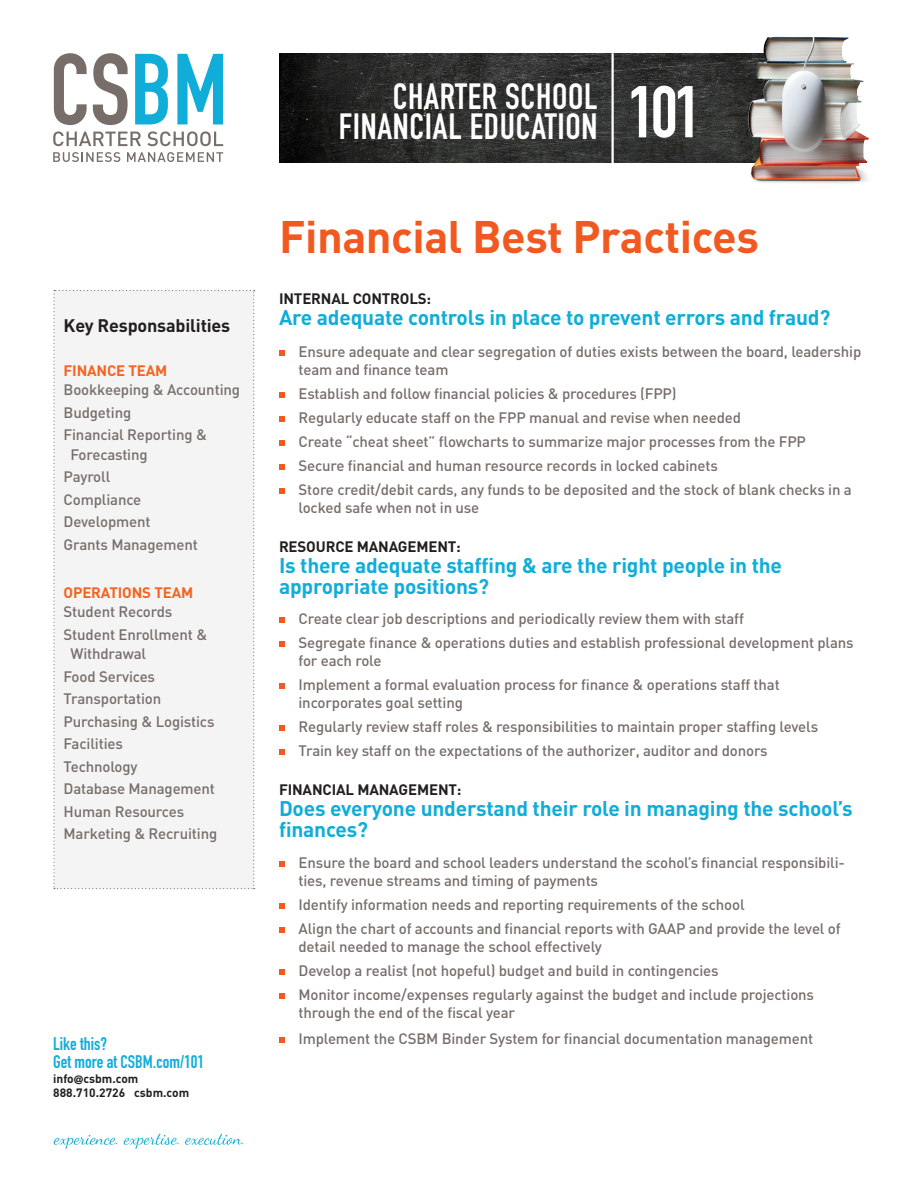
<style>
.page{position:relative;width:918px;height:1188px;background:#fff}
.page>*{position:absolute;margin:0;border:0;box-sizing:border-box;transform-origin:0 0}
.headlines{font:700 45px "DIN";letter-spacing:-.01em;color:#f15921}
.t1{font:36px/30px "DIN Engschrift";letter-spacing:.02em;color:#fff}
.subhead-larger{font:700 21px/21px "DIN";letter-spacing:-.01em;color:#10add9}
.t2{font:18px/18px "DIN Engschrift";color:#10add9}
.subheads{font:700 18px "DIN";letter-spacing:-.01em;color:#231f20}
.text{font:500 15px/18px "DIN";letter-spacing:-.01em;color:#776e6a}
.subheads-2{font:700 15px "DIN";letter-spacing:-.01em;color:#231f20}
.text-2{font:700 15px "DIN";letter-spacing:-.01em;color:#f36421}
.t3{font:700 12px/14.4px "DIN";color:#231f20}
.s1{font-family:"Avenir";font-weight:900}
.s2{font-size:72px}
</style>
<div class="page">
<svg style="left:54px;top:53px;width:33px;height:72px"></svg>
<svg style="left:93px;top:53px;width:35px;height:72px"></svg>
<svg style="left:135px;top:54px;width:33px;height:70px"></svg>
<svg style="left:177px;top:54px;width:46px;height:70px"></svg>
<svg style="left:53px;top:131px;width:88px;height:15px"></svg>
<svg style="left:147px;top:131px;width:76px;height:15px"></svg>
<svg style="left:53px;top:152px;width:67px;height:10px"></svg>
<svg style="left:127px;top:152px;width:96px;height:10px"></svg>
<img style="left:279px;top:53px;width:459px;height:109px">
<hr style="left:611px;top:53px;width:3px;height:114px;background:#fff">
<img style="left:738px;top:37px;width:131px;height:146px">
<svg style="left:54px;top:1135px;width:63px;height:14px"></svg>
<svg style="left:124px;top:1134px;width:55px;height:15px"></svg>
<svg style="left:185px;top:1134px;width:58px;height:11px"></svg>
<svg style="left:279px;top:350px;width:6px;height:5px"></svg>
<svg style="left:279px;top:392px;width:6px;height:5px"></svg>
<svg style="left:279px;top:416px;width:6px;height:5px"></svg>
<svg style="left:279px;top:440px;width:6px;height:5px"></svg>
<svg style="left:279px;top:464px;width:6px;height:5px"></svg>
<svg style="left:279px;top:488px;width:6px;height:5px"></svg>
<svg style="left:279px;top:617px;width:6px;height:5px"></svg>
<svg style="left:279px;top:641px;width:6px;height:5px"></svg>
<svg style="left:279px;top:683px;width:6px;height:5px"></svg>
<svg style="left:279px;top:725px;width:6px;height:5px"></svg>
<svg style="left:279px;top:749px;width:6px;height:5px"></svg>
<svg style="left:279px;top:861px;width:6px;height:6px"></svg>
<svg style="left:279px;top:903px;width:6px;height:6px"></svg>
<svg style="left:279px;top:927px;width:6px;height:6px"></svg>
<svg style="left:279px;top:969px;width:6px;height:6px"></svg>
<svg style="left:279px;top:993px;width:6px;height:6px"></svg>
<svg style="left:279px;top:1037px;width:6px;height:5px"></svg>
<div style="left:53px;top:290px;width:202px;height:599px;background:#f4f4f4"></div>
<p class="subheads" style="left:64px;top:314px;width:168px">Key Responsabilities</p>
<p class="text-2" style="left:64px;top:361px;width:105px">FINANCE TEAM</p>
<p class="text" style="left:64px;top:380px;width:178px">Bookkeeping &amp; Accounting</p>
<p class="text" style="left:64px;top:403px;width:69px">Budgeting</p>
<p class="text" style="left:70px;top:425px;width:138px;line-height:19.5px;text-indent:-7px">Financial Reporting &amp;<br>Forecasting</p>
<p class="text" style="left:64px;top:467px;width:48px">Payroll</p>
<p class="text" style="left:64px;top:490px;width:79px">Compliance</p>
<p class="text" style="left:64px;top:512px;width:89px">Development</p>
<p class="text" style="left:64px;top:535px;width:136px">Grants Management</p>
<p class="text-2" style="left:64px;top:583px;width:131px">OPERATIONS TEAM</p>
<p class="text" style="left:64px;top:602px;width:110px">Student Records</p>
<p class="text" style="left:70px;top:624px;width:138px;line-height:19.5px;text-indent:-7px">Student Enrollment &amp;<br>Withdrawal</p>
<p class="text" style="left:64px;top:667px;width:93px">Food Services</p>
<p class="text" style="left:64px;top:689px;width:99px">Transportation</p>
<p class="text" style="left:64px;top:712px;width:153px">Purchasing &amp; Logistics</p>
<p class="text" style="left:64px;top:734px;width:61px">Facilities</p>
<p class="text" style="left:64px;top:757px;width:76px">Technology</p>
<p class="text" style="left:64px;top:779px;width:153px">Database Management</p>
<p class="text" style="left:64px;top:802px;width:122px">Human Resources</p>
<p class="text" style="left:64px;top:824px;width:155px">Marketing &amp; Recruiting</p>
<p class="t2" style="left:53px;top:1035px;width:153px">Like this?<br>Get more at CSBM.com/101</p>
<p class="t3" style="left:53px;top:1071px;width:137px">info<span class="s1">@</span>csbm.com<br>888.710.2726 csbm.com</p>
<h2 class="t1" style="left:339px;top:81px;width:364px;text-indent:54px">CHARTER SCHOOL<br>FINANCIAL EDUCATION <span class="s2">101</span></h2>
<p class="headlines" style="left:279px;top:208px;width:482px">Financial Best Practices</p>
<p class="subheads-2" style="left:279px;top:289px;width:154px">INTERNAL CONTROLS:</p>
<p class="subhead-larger" style="left:279px;top:306px;width:553px">Are adequate controls in place to prevent errors and fraud?</p>
<p class="text" style="left:298px;top:342px;width:564px">Ensure adequate and clear segregation of duties exists between the board, leadership team and finance team</p>
<p class="text" style="left:298px;top:384px;width:380px">Establish and follow financial policies &amp; procedures (FPP)</p>
<p class="text" style="left:298px;top:408px;width:444px">Regularly educate staff on the FPP manual and revise when needed</p>
<p class="text" style="left:298px;top:432px;width:509px">Create “cheat sheet” flowcharts to summarize major processes from the FPP</p>
<p class="text" style="left:298px;top:456px;width:421px">Secure financial and human resource records in locked cabinets</p>
<p class="text" style="left:298px;top:480px;width:555px">Store credit/debit cards, any funds to be deposited and the stock of blank checks in a locked safe when not in use</p>
<p class="subheads-2" style="left:279px;top:537px;width:183px">RESOURCE MANAGEMENT:</p>
<p class="subhead-larger" style="left:279px;top:554px;width:505px">Is there adequate staffing &amp; are the right people in the appropriate positions?</p>
<p class="text" style="left:298px;top:609px;width:447px">Create clear job descriptions and periodically review them with staff</p>
<p class="text" style="left:298px;top:633px;width:557px">Segregate finance &amp; operations duties and establish professional development plans for each role</p>
<p class="text" style="left:298px;top:675px;width:483px">Implement a formal evaluation process for finance &amp; operations staff that incorporates goal setting</p>
<p class="text" style="left:298px;top:717px;width:521px">Regularly review staff roles &amp; responsibilities to maintain proper staffing levels</p>
<p class="text" style="left:298px;top:741px;width:471px">Train key staff on the expectations of the authorizer, auditor and donors</p>
<p class="subheads-2" style="left:279px;top:780px;width:184px">FINANCIAL MANAGEMENT:</p>
<p class="subhead-larger" style="left:279px;top:797px;width:575px">Does everyone understand their role in managing the school’s finances?</p>
<p class="text" style="left:298px;top:853px;width:548px">Ensure the board and school leaders understand the scohol’s financial responsibili&shy;ties, revenue streams and timing of payments</p>
<p class="text" style="left:298px;top:895px;width:448px">Identify information needs and reporting requirements of the school</p>
<p class="text" style="left:298px;top:919px;width:544px">Align the chart of accounts and financial reports with GAAP and provide the level of detail needed to manage the school effectively</p>
<p class="text" style="left:298px;top:961px;width:422px">Develop a realist (not hopeful) budget and build in contingencies</p>
<p class="text" style="left:298px;top:985px;width:517px">Monitor income/expenses regularly against the budget and include projections through the end of the fiscal year</p>
<p class="text" style="left:298px;top:1029px;width:516px">Implement the CSBM Binder System for financial documentation management</p>
</div>
